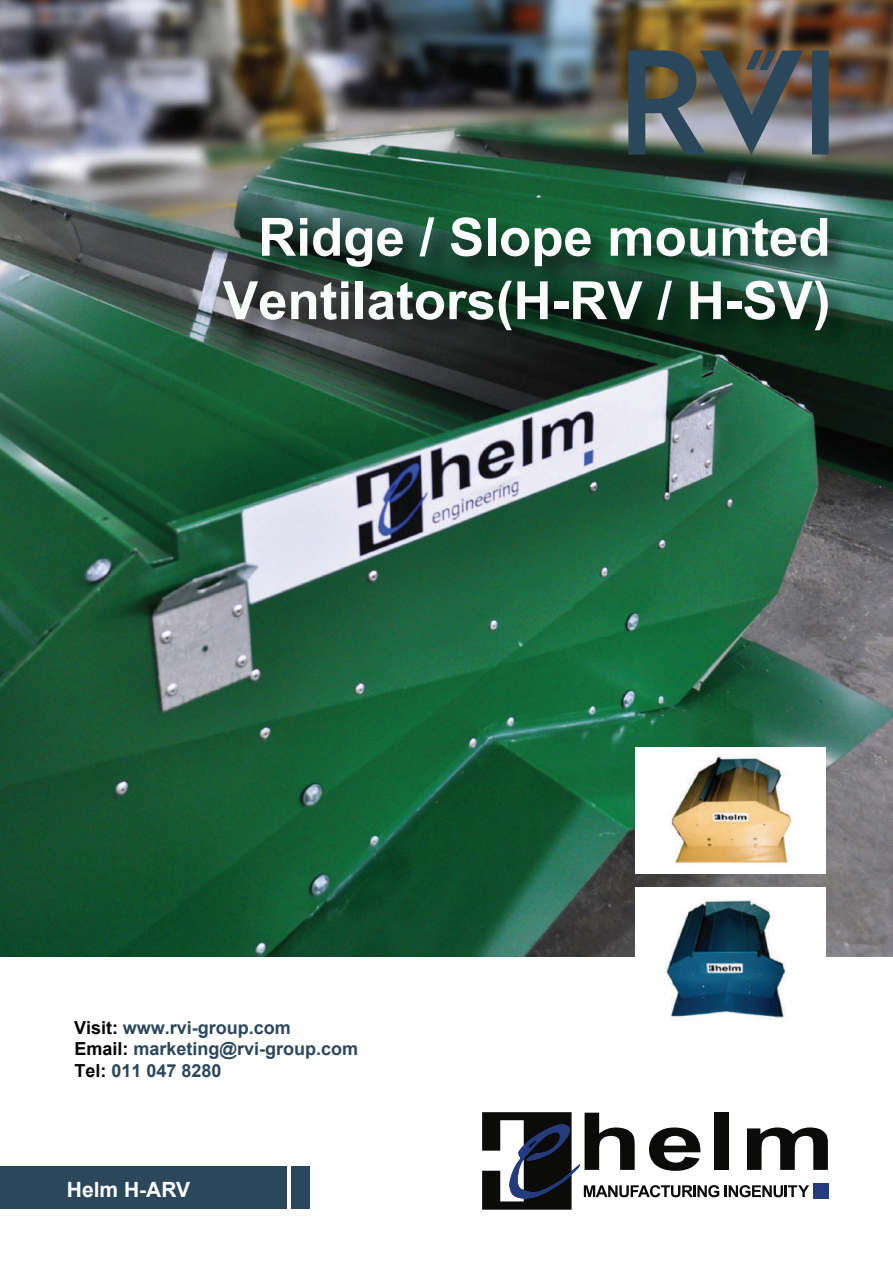
<style>
.page{position:relative;width:893px;height:1263px;background:#fff}
.page>*{position:absolute;margin:0;border:0;box-sizing:border-box;transform-origin:0 0}
.t1{font:700 52.8px/63.4px "Arial";color:#fafbfb;text-align:right}
.t2{font:700 21px "Arial";color:#fff}
.t3{font:700 18px/21.6px "Arial";color:#2b475c}
.s1{color:#050504}
</style>
<div class="page">
<img style="left:0;top:0;width:893px;height:957px">
<img style="left:210px;top:134px;width:654px;height:239px">
<div style="left:636px;top:888px;width:190px;height:128px;background:#fff"></div>
<div style="left:635px;top:747px;width:191px;height:126px;background:#fff"></div>
<img style="left:665px;top:899px;width:122px;height:120px">
<img style="left:670px;top:755px;width:122px;height:109px">
<div style="left:0;top:1166px;width:286px;height:43px;background:#2b475c"></div>
<div style="left:291px;top:1166px;width:19px;height:43px;background:#2b475c"></div>
<div style="left:812px;top:50px;width:17px;height:104px;background:#2b475c"></div>
<svg style="left:628px;top:50px;width:175px;height:105px;background:#5d6468"></svg>
<div style="left:715px;top:1113px;width:14px;height:57px;background:#0b0b0a"></div>
<svg style="left:747px;top:1127px;width:81px;height:43px"></svg>
<div style="left:813px;top:1183px;width:15px;height:16px;background:#243b80"></div>
<svg style="left:482px;top:1112px;width:237px;height:98px"></svg>
<svg style="left:725px;top:1185px;width:84px;height:12px"></svg>
<h1 class="t1" style="left:223px;top:207px;width:609px">Ridge / Slope mounted<br>Ventilators(H-RV / H-SV)</h1>
<p class="t3" style="left:74px;top:1017px;width:285px"><span class="s1">Visit:</span> www.rvi-group.com<br><span class="s1">Email:</span> marketing@rvi-group.com<br><span class="s1">Tel:</span> 011 047 8280</p>
<p class="t2" style="left:67px;top:1175px;width:125px">Helm H-ARV</p>
</div>
